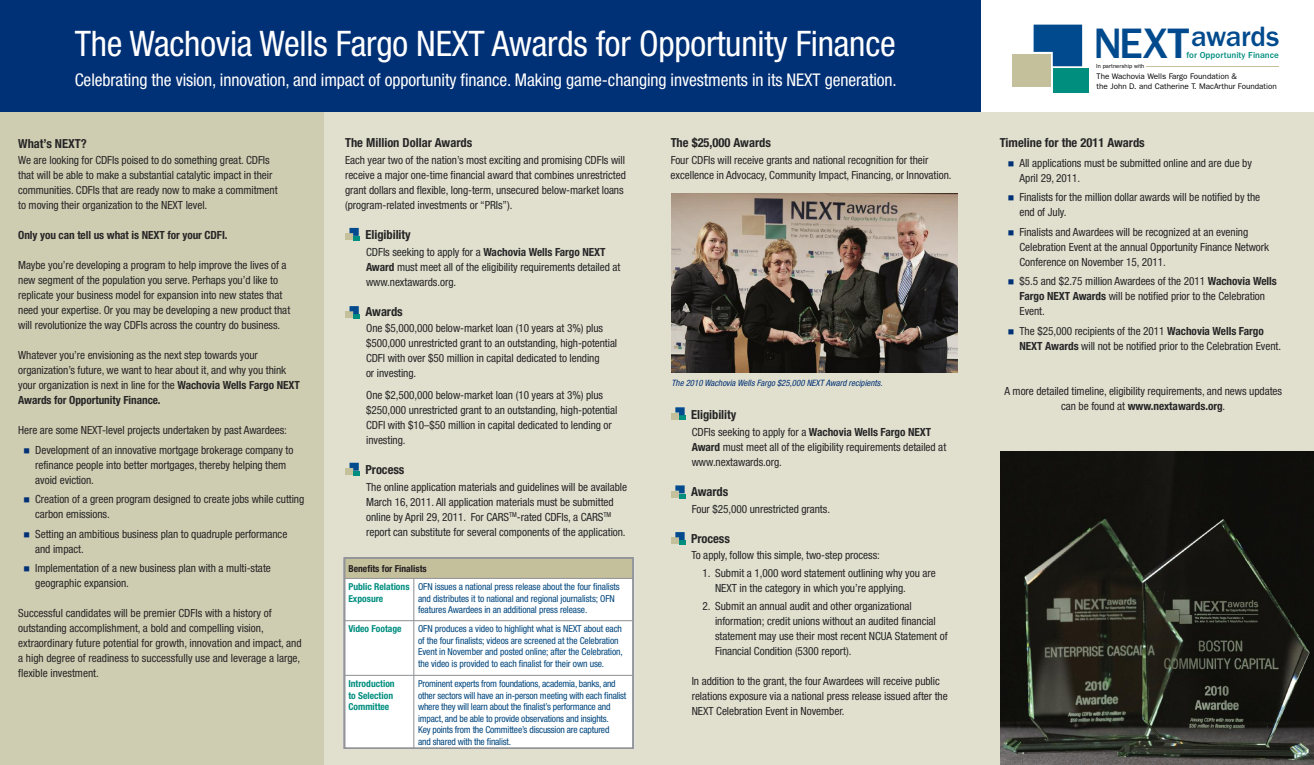
<style>
.page{position:relative;width:1314px;height:765px;background:#fff}
.page>*{position:absolute;margin:0;border:0;box-sizing:border-box;transform-origin:0 0}
.t1{font:condensed 35.25px "Helvetica Neue";letter-spacing:-.005em;color:#fff}
.t2{font:29px "Wachovia FG Bold";letter-spacing:-.005em;color:#004a8d}
.t3{font:condensed 17.5px "Helvetica Neue";letter-spacing:-.005em;color:#fff}
.t4{font:700 condensed 12.5px "Helvetica Neue";color:#272627}
.t5{font:condensed 11.25px/15px "Helvetica Neue";letter-spacing:-.005em;color:#272627}
.t6{font:700 condensed 11.25px "Helvetica Neue";letter-spacing:-.005em;color:#272627}
.t7{font:condensed 9.62px/11.5px "Helvetica Neue";letter-spacing:-.01em;color:#00467e}
.t8{font:700 condensed 9.62px/11.5px "Helvetica Neue";color:#008e7f}
.t9{font:700 condensed 9.62px "Helvetica Neue";color:#231f20}
.t10{font:9.12px "Wachovia FG Bold";letter-spacing:-.005em;color:#008e7f}
.t11{font:italic condensed 8.75px "Helvetica Neue";letter-spacing:.005em;color:#003075}
.t12{font:8.12px/9.8px "Wachovia FG Book";color:#040503}
.t13{font:5.88px "Wachovia FG Book";color:#040503}
.s1{font-weight:700}
.s2{font-size:44.12px}
</style>
<div class="page">
<div style="left:0;top:103px;width:324px;height:662px;background:#cfcdb1"></div>
<div style="left:324px;top:0;width:990px;height:765px;background:#e1e0cf"></div>
<div style="left:0;top:0;width:981px;height:112px;background:#003075"></div>
<div style="left:981px;top:0;width:333px;height:112px;background:#fff"></div>
<div style="left:1013px;top:54px;width:38px;height:33px;background:#c5c09c"></div>
<div style="left:1053px;top:68px;width:36px;height:24px;background:#008e7f"></div>
<svg style="left:1034px;top:25px;width:48px;height:41px;background:#1c5b92"></svg>
<hr style="left:1146px;top:66px;width:133px;height:1px;background:#c5c09c">
<svg style="left:343px;top:557px;width:291px;height:192px;background:#f3f3ef"></svg>
<div style="left:345px;top:233px;width:8px;height:7px;background:#c5c09c"></div>
<svg style="left:349px;top:228px;width:11px;height:13px"></svg>
<div style="left:346px;top:312px;width:7px;height:6px;background:#c5c09c"></div>
<svg style="left:350px;top:306px;width:10px;height:13px"></svg>
<div style="left:346px;top:468px;width:7px;height:7px;background:#c5c09c"></div>
<svg style="left:350px;top:463px;width:10px;height:13px"></svg>
<div style="left:671px;top:413px;width:8px;height:6px;background:#c5c09c"></div>
<svg style="left:675px;top:407px;width:11px;height:13px"></svg>
<div style="left:671px;top:491px;width:8px;height:6px;background:#c5c09c"></div>
<svg style="left:675px;top:485px;width:11px;height:13px"></svg>
<div style="left:671px;top:538px;width:8px;height:6px;background:#c5c09c"></div>
<svg style="left:675px;top:532px;width:11px;height:13px"></svg>
<img style="left:671px;top:194px;width:286px;height:179px">
<img style="left:1000px;top:452px;width:314px;height:313px">
<h1 class="t1" style="left:75px;top:31px;width:823px">The Wachovia Wells Fargo NEXT Awards for Opportunity Finance</h1>
<h3 class="t3" style="left:75px;top:73px;width:824px">Celebrating the vision, innovation, and impact of opportunity finance. Making game-changing investments in its NEXT generation.</h3>
<p class="t4" style="left:18px;top:139px;width:70px">What’s NEXT?</p>
<p class="t5" style="left:18px;top:154px;width:261px">We are looking for CDFIs poised to do something great. CDFIs that will be able to make a substantial catalytic impact in their communities. CDFIs that are ready now to make a commitment to moving their organization to the NEXT level.</p>
<p class="t6" style="left:18px;top:231px;width:211px">Only you can tell us what is NEXT for your CDFI.</p>
<p class="t5" style="left:18px;top:259px;width:274px">Maybe you’re developing a program to help improve the lives of a new segment of the population you serve. Perhaps you’d like to replicate your business model for expansion into new states that need your expertise. Or you may be developing a new product that will revolutionize the way CDFIs across the country do business.</p>
<p class="t5" style="left:18px;top:349px;width:283px">Whatever you’re envisioning as the next step towards your organization’s future, we want to hear about it, and why you think your organization is next in line for the <span class="s1">Wachovia Wells Fargo NEXT Awards for Opportunity Finance.</span></p>
<p class="t5" style="left:35px;top:422px;width:260px;line-height:19.5px;text-indent:-17px">Here are some NEXT-level projects undertaken by past Awardees:<br>Development of an innovative mortgage brokerage company to</p>
<p class="t5" style="left:35px;top:458px;width:253px">refinance people into better mortgages, thereby helping them avoid eviction.</p>
<p class="t5" style="left:35px;top:493px;width:271px">Creation of a green program designed to create jobs while cutting carbon emissions.</p>
<p class="t5" style="left:35px;top:527px;width:254px">Setting an ambitious business plan to quadruple performance and impact.</p>
<p class="t5" style="left:35px;top:562px;width:237px">Implementation of a new business plan with a multi-state geographic expansion.</p>
<p class="t5" style="left:18px;top:607px;width:285px">Successful candidates will be premier CDFIs with a history of outstanding accomplishment, a bold and compelling vision, extraordinary future potential for growth, innovation and impact, and a high degree of readiness to successfully use and leverage a large, flexible investment.</p>
<p class="t4" style="left:345px;top:138px;width:129px">The Million Dollar Awards</p>
<p class="t5" style="left:345px;top:153px;width:282px">Each year two of the nation’s most exciting and promising CDFIs will receive a major one-time financial award that combines unrestricted grant dollars and flexible, long-term, unsecured below-market loans (program-related investments or “PRIs”).</p>
<p class="t4" style="left:366px;top:230px;width:47px">Eligibility</p>
<p class="t5" style="left:366px;top:245px;width:256px">CDFIs seeking to apply for a <span class="s1">Wachovia Wells Fargo NEXT<br>Award</span> must meet all of the eligibility requirements detailed at www.nextawards.org.</p>
<p class="t4" style="left:366px;top:307px;width:39px">Awards</p>
<p class="t5" style="left:366px;top:322px;width:253px">One $5,000,000 below-market loan (10 years at 3%) plus $500,000 unrestricted grant to an outstanding, high-potential CDFI with over $50 million in capital dedicated to lending<br>or investing.</p>
<p class="t5" style="left:366px;top:388px;width:253px">One $2,500,000 below-market loan (10 years at 3%) plus $250,000 unrestricted grant to an outstanding, high-potential CDFI with $10–$50 million in capital dedicated to lending or investing.</p>
<p class="t4" style="left:366px;top:465px;width:40px">Process</p>
<p class="t5" style="left:366px;top:480px;width:262px">The online application materials and guidelines will be available March 16, 2011. All application materials must be submitted online by April 29, 2011. For CARS<sup>TM</sup>-rated CDFIs, a CARS<sup>TM </sup>report can substitute for several components of the application.</p>
<p class="t9" style="left:348px;top:565px;width:80px">Benefits for Finalists</p>
<p class="t8" style="left:348px;top:582px;width:63px">Public Relations<br>Exposure</p>
<p class="t7" style="left:418px;top:582px;width:203px">OFN issues a national press release about the four finalists and distributes it to national and regional journalists; OFN features Awardees in an additional press release.</p>
<p class="t8" style="left:348px;top:624px;width:55px">Video Footage</p>
<p class="t7" style="left:418px;top:624px;width:206px">OFN produces a video to highlight what is NEXT about each of the four finalists; videos are screened at the Celebration Event in November and posted online; after the Celebration, the video is provided to each finalist for their own use.</p>
<p class="t8" style="left:348px;top:679px;width:48px">Introduction to Selection<br>Committee</p>
<p class="t7" style="left:418px;top:679px;width:210px">Prominent experts from foundations, academia, banks, and other sectors will have an in-person meeting with each finalist where they will learn about the finalist’s performance and impact, and be able to provide observations and insights.<br>Key points from the Committee’s discussion are captured<br>and shared with the finalist.</p>
<p class="t4" style="left:671px;top:138px;width:102px">The $25,000 Awards</p>
<p class="t5" style="left:671px;top:154px;width:282px">Four CDFIs will receive grants and national recognition for their excellence in Advocacy, Community Impact, Financing, or Innovation.</p>
<p class="t11" style="left:672px;top:380px;width:212px">The 2010 Wachovia Wells Fargo $25,000 NEXT Award recipients.</p>
<p class="t4" style="left:691px;top:410px;width:47px">Eligibility</p>
<p class="t5" style="left:692px;top:425px;width:256px">CDFIs seeking to apply for a <span class="s1">Wachovia Wells Fargo NEXT<br>Award</span> must meet all of the eligibility requirements detailed at www.nextawards.org.</p>
<p class="t4" style="left:691px;top:487px;width:39px">Awards</p>
<p class="t5" style="left:692px;top:502px;width:140px">Four $25,000 unrestricted grants.</p>
<p class="t4" style="left:691px;top:534px;width:40px">Process</p>
<p class="t5" style="left:691px;top:549px;width:190px">To apply, follow this simple, two-step process:</p>
<p class="t5" style="left:715px;top:567px;width:222px;text-indent:-13px">1. Submit a 1,000 word statement outlining why you are<br>NEXT in the category in which you’re applying.</p>
<p class="t5" style="left:715px;top:599px;width:234px;text-indent:-13px">2. Submit an annual audit and other organizational information; credit unions without an audited financial statement may use their most recent NCUA Statement of Financial Condition (5300 report).</p>
<p class="t5" style="left:692px;top:674px;width:257px">In addition to the grant, the four Awardees will receive public relations exposure via a national press release issued after the<br>NEXT Celebration Event in November.</p>
<h2 class="t2" style="left:1093px;top:20px;width:187px"><span class="s2">NEXT</span>awards</h2>
<p class="t10" style="left:1187px;top:50px;width:94px">for Opportunity Finance</p>
<p class="t12" style="left:1097px;top:71px;width:182px">The Wachovia Wells Fargo Foundation &amp;<br>the John D. and Catherine T. MacArthur Foundation</p>
<p class="t13" style="left:1096px;top:63px;width:50px">In partnership with</p>
<p class="t4" style="left:1000px;top:139px;width:147px">Timeline for the 2011 Awards</p>
<p class="t5" style="left:1020px;top:156px;width:234px">All applications must be submitted online and are due by<br>April 29, 2011.</p>
<p class="t5" style="left:1020px;top:191px;width:242px">Finalists for the million dollar awards will be notified by the end of July.</p>
<p class="t5" style="left:1020px;top:225px;width:251px">Finalists and Awardees will be recognized at an evening<br>Celebration Event at the annual Opportunity Finance Network<br>Conference on November 15, 2011.</p>
<p class="t5" style="left:1020px;top:275px;width:259px">$5.5 and $2.75 million Awardees of the 2011 <span class="s1">Wachovia Wells<br>Fargo NEXT Awards</span> will be notified prior to the Celebration<br>Event.</p>
<p class="t5" style="left:1020px;top:324px;width:263px">The $25,000 recipients of the 2011 <span class="s1">Wachovia Wells Fargo<br>NEXT Awards</span> will not be notified prior to the Celebration Event.</p>
<p class="t5" style="left:1004px;top:384px;width:279px;text-align:center">A more detailed timeline, eligibility requirements, and news updates can be found at <span class="s1">www.nextawards.org</span>.</p>
</div>
